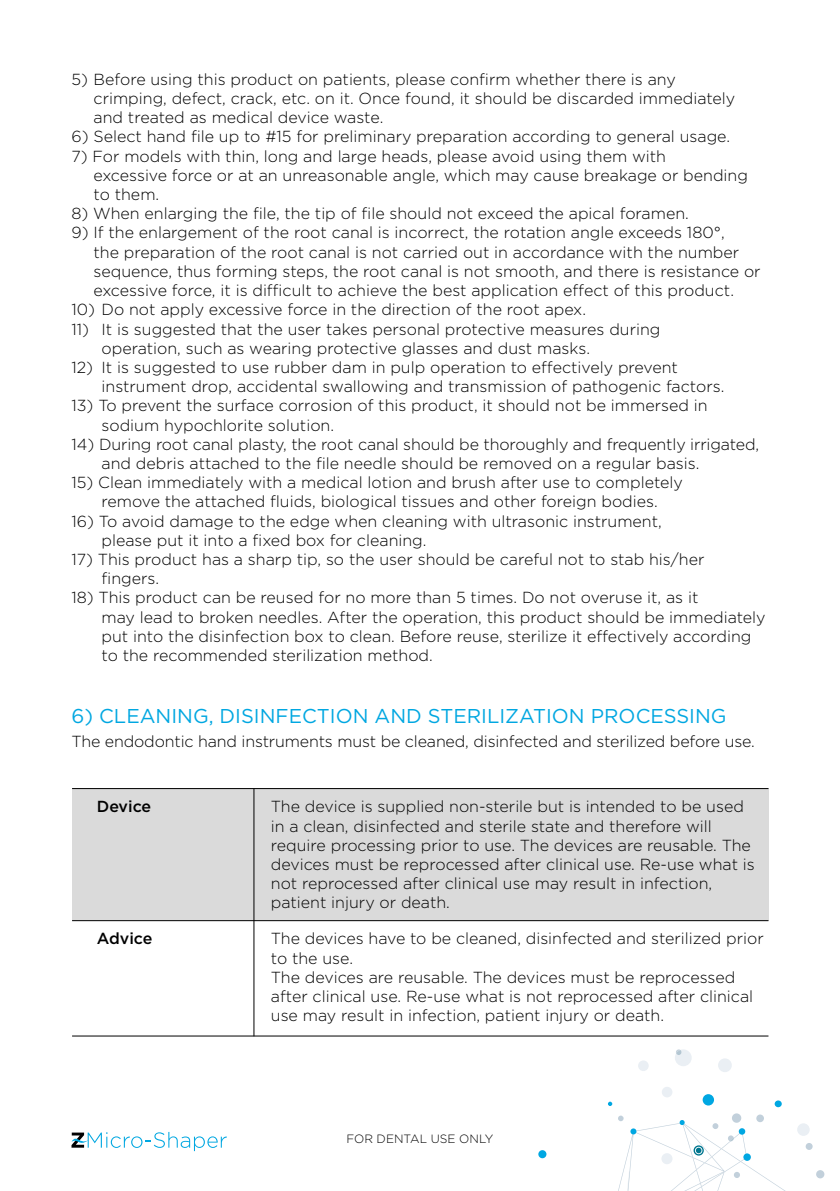
<style>
.page{position:relative;width:840px;height:1191px;background:#fff}
.page>*{position:absolute;margin:0;border:0;box-sizing:border-box;transform-origin:0 0}
.t1{font:20px "Gotham";color:#00a7e1}
.t2{font:300 16px/19.2px "Gotham";color:#000}
.t3{font:500 16px "Gotham";color:#000}
.t4{font:300 12px "Gotham";color:#000}
</style>
<div class="page">
<div style="left:702px;top:1094px;width:11px;height:11px;background:#00a7e2;border-radius:50%"></div>
<svg style="left:608px;top:1101px;width:4px;height:5px"></svg>
<div style="left:538px;top:1150px;width:8px;height:8px;background:#00a7e2;border-radius:50%"></div>
<div style="left:774px;top:1100px;width:7px;height:7px;background:#00a7e2;border-radius:50%"></div>
<svg style="left:805px;top:1143px;width:7px;height:7px"></svg>
<svg style="left:816px;top:1170px;width:8px;height:8px"></svg>
<svg style="left:618px;top:1113px;width:167px;height:78px"></svg>
<div style="left:717px;top:1058px;width:14px;height:14px;background:#eaeff4;border-radius:7px"></div>
<div style="left:637px;top:1060px;width:11px;height:11px;background:#eaeff4;border-radius:5px"></div>
<div style="left:661px;top:1086px;width:11px;height:11px;background:#eaeff4;border-radius:5px"></div>
<svg style="left:675px;top:1049px;width:16px;height:17px"></svg>
<div style="left:661px;top:1153px;width:11px;height:11px;background:#eaeff4;border-radius:6px"></div>
<div style="left:796px;top:1123px;width:13px;height:12px;background:#eaeff4;border-radius:6px"></div>
<div style="left:72px;top:788px;width:696px;height:133px;background:#dadada"></div>
<hr style="left:72px;top:788px;width:696px;height:1px;background:#000">
<hr style="left:72px;top:920px;width:696px;height:1px;background:#000">
<hr style="left:72px;top:1035px;width:696px;height:1px;background:#000">
<hr style="left:253px;top:788px;width:1px;height:248px;background:#000">
<svg style="left:71px;top:1132px;width:155px;height:19px"></svg>
<p class="t2" style="left:93px;top:69px;width:643px;text-indent:-22px">5) Before using this product on patients, please confirm whether there is any crimping, defect, crack, etc. on it. Once found, it should be discarded immediately and treated as medical device waste.</p>
<p class="t2" style="left:71px;top:127px;width:659px">6) Select hand file up to #15 for preliminary preparation according to general usage.</p>
<p class="t2" style="left:93px;top:146px;width:655px;text-indent:-22px">7) For models with thin, long and large heads, please avoid using them with<br>excessive force or at an unreasonable angle, which may cause breakage or bending to them.</p>
<p class="t2" style="left:71px;top:204px;width:618px">8) When enlarging the file, the tip of file should not exceed the apical foramen.</p>
<p class="t2" style="left:93px;top:223px;width:668px;text-indent:-22px">9) If the enlargement of the root canal is incorrect, the rotation angle exceeds 180°,<br>the preparation of the root canal is not carried out in accordance with the number sequence, thus forming steps, the root canal is not smooth, and there is resistance or excessive force, it is difficult to achieve the best application effect of this product.</p>
<p class="t2" style="left:71px;top:300px;width:516px">10) Do not apply excessive force in the direction of the root apex.</p>
<p class="t2" style="left:101px;top:319px;width:560px;text-indent:-30px">11) It is suggested that the user takes personal protective measures during operation, such as wearing protective glasses and dust masks.</p>
<p class="t2" style="left:101px;top:357px;width:624px;text-indent:-30px">12) It is suggested to use rubber dam in pulp operation to effectively prevent instrument drop, accidental swallowing and transmission of pathogenic factors.</p>
<p class="t2" style="left:101px;top:396px;width:607px;text-indent:-30px">13) To prevent the surface corrosion of this product, it should not be immersed in sodium hypochlorite solution.</p>
<p class="t2" style="left:101px;top:434px;width:658px;text-indent:-30px">14) During root canal plasty, the root canal should be thoroughly and frequently irrigated, and debris attached to the file needle should be removed on a regular basis.</p>
<p class="t2" style="left:71px;top:472px;width:612px;text-align:center">15) Clean immediately with a medical lotion and brush after use to completely remove the attached fluids, biological tissues and other foreign bodies.</p>
<p class="t2" style="left:101px;top:511px;width:561px;text-indent:-30px">16) To avoid damage to the edge when cleaning with ultrasonic instrument, please put it into a fixed box for cleaning.</p>
<p class="t2" style="left:101px;top:549px;width:604px;text-indent:-30px">17) This product has a sharp tip, so the user should be careful not to stab his/her fingers.</p>
<p class="t2" style="left:101px;top:588px;width:665px;text-indent:-30px">18) This product can be reused for no more than 5 times. Do not overuse it, as it<br>may lead to broken needles. After the operation, this product should be immediately put into the disinfection box to clean. Before reuse, sterilize it effectively according to the recommended sterilization method.</p>
<p class="t1" style="left:71px;top:703px;width:656px">6) CLEANING, DISINFECTION AND STERILIZATION PROCESSING</p>
<p class="t2" style="left:71px;top:731px;width:684px">The endodontic hand instruments must be cleaned, disinfected and sterilized before use.</p>
<p class="t3" style="left:97px;top:796px;width:56px">Device</p>
<p class="t3" style="left:97px;top:928px;width:57px">Advice</p>
<p class="t2" style="left:271px;top:796px;width:485px">The device is supplied non-sterile but is intended to be used in a clean, disinfected and sterile state and therefore will require processing prior to use. The devices are reusable. The devices must be reprocessed after clinical use. Re-use what is not reprocessed after clinical use may result in infection, patient injury or death.</p>
<p class="t2" style="left:271px;top:928px;width:494px">The devices have to be cleaned, disinfected and sterilized prior to the use.<br>The devices are reusable. The devices must be reprocessed after clinical use. Re-use what is not reprocessed after clinical use may result in infection, patient injury or death.</p>
<p class="t4" style="left:346px;top:1130px;width:148px">FOR DENTAL USE ONLY</p>
</div>
